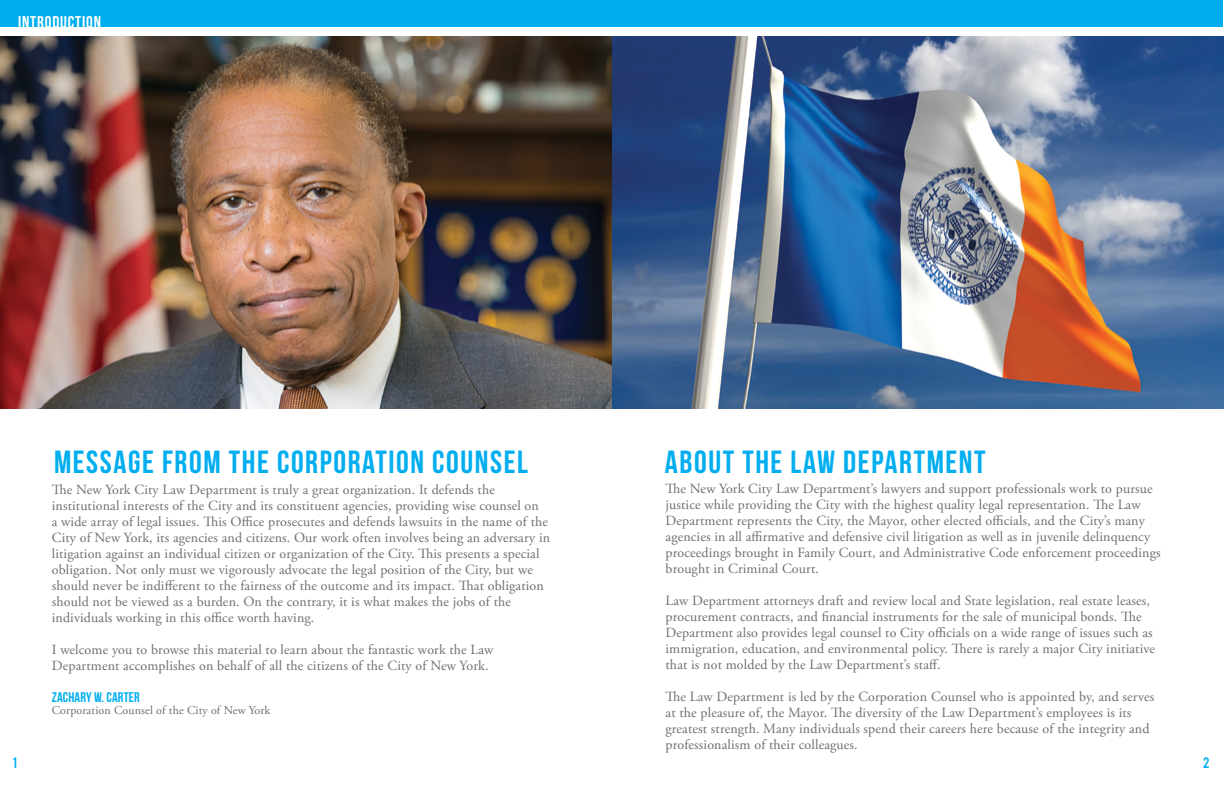
<style>
.page{position:relative;width:1224px;height:792px;background:#fff}
.page>*{position:absolute;margin:0;border:0;box-sizing:border-box;transform-origin:0 0}
.t1{font:32px "Bebas Neue";letter-spacing:.05em;color:#00aeef}
.t2{font:17px "Bebas Neue";color:#fff}
.t3{font:14px/16px "Adobe Garamond Pro";letter-spacing:.01em;color:#6d6e71}
.t4{font:14px "Bebas Neue";letter-spacing:.01em;color:#00aeef}
.t5{font:12px "Adobe Garamond Pro";letter-spacing:.01em;color:#6d6e71}
.t6{font:12px "Bebas";color:#00aeef}
</style>
<div class="page">
<img style="left:0;top:36px;width:1224px;height:372px">
<div style="left:0;top:0;width:1224px;height:27px;background:#00aeef"></div>
<p class="t2" style="left:18px;top:13px;width:8px">INTRO</p>
<p class="t2" style="left:52px;top:13px;width:31px">DUCTION</p>
<h1 class="t1" style="left:54px;top:445px;width:475px">MESSAGE FROM THE CORPORATION COUNSEL</h1>
<h1 class="t1" style="left:665px;top:445px;width:322px">ABOUT THE LAW DEPARTMENT</h1>
<p class="t3" style="left:52px;top:482px;width:500px">The New York City Law Department is truly a great organization. It defends the institutional interests of the City and its constituent agencies, providing wise counsel on<br>a wide array of legal issues. This Office prosecutes and defends lawsuits in the name of the City of New York, its agencies and citizens. Our work often involves being an adversary in litigation against an individual citizen or organization of the City. This presents a special obligation. Not only must we vigorously advocate the legal position of the City, but we should never be indifferent to the fairness of the outcome and its impact. That obligation should not be viewed as a burden. On the contrary, it is what makes the jobs of the individuals working in this office worth having.</p>
<p class="t3" style="left:52px;top:642px;width:443px">I welcome you to browse this material to learn about the fantastic work the Law<br>Department accomplishes on behalf of all the citizens of the City of New York.</p>
<p class="t4" style="left:52px;top:690px;width:89px">ZACHARY W. CARTER</p>
<p class="t5" style="left:52px;top:703px;width:220px">Corporation Counsel of the City of New York</p>
<p class="t3" style="left:666px;top:481px;width:497px">The New York City Law Department’s lawyers and support professionals work to pursue justice while providing the City with the highest quality legal representation. The Law Department represents the City, the Mayor, other elected officials, and the City’s many agencies in all affirmative and defensive civil litigation as well as in juvenile delinquency proceedings brought in Family Court, and Administrative Code enforcement proceedings brought in Criminal Court.</p>
<p class="t3" style="left:666px;top:593px;width:491px">Law Department attorneys draft and review local and State legislation, real estate leases, procurement contracts, and financial instruments for the sale of municipal bonds. The Department also provides legal counsel to City officials on a wide range of issues such as immigration, education, and environmental policy. There is rarely a major City initiative that is not molded by the Law Department’s staff.</p>
<p class="t3" style="left:666px;top:689px;width:490px">The Law Department is led by the Corporation Counsel who is appointed by, and serves at the pleasure of, the Mayor. The diversity of the Law Department’s employees is its greatest strength. Many individuals spend their careers here because of the integrity and professionalism of their colleagues.</p>
<p class="t6" style="left:13px;top:754px;width:6px">1</p>
<p class="t6" style="left:1203px;top:754px;width:8px">2</p>
</div>
